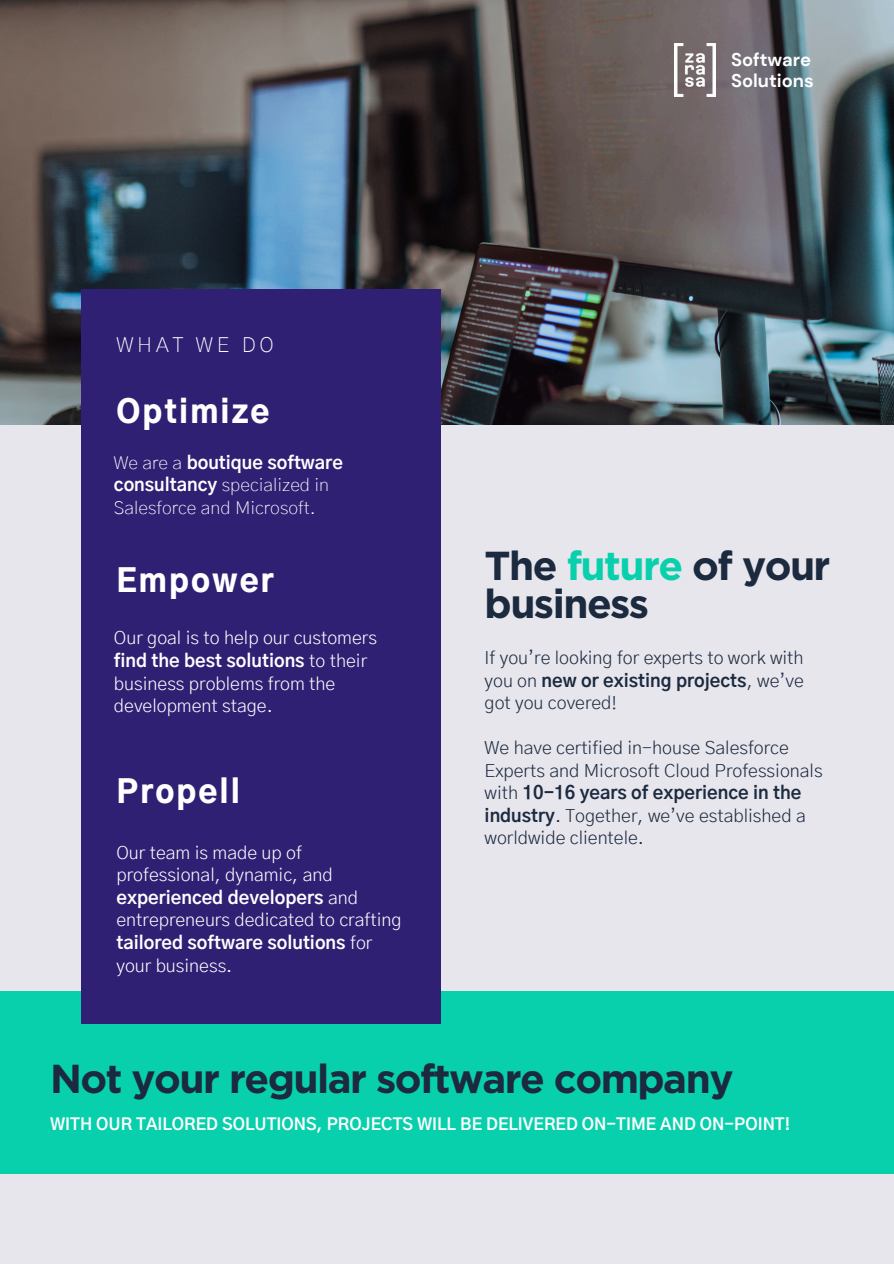
<style>
.page{position:relative;width:894px;height:1264px;background:#fff}
.page>*{position:absolute;margin:0;border:0;box-sizing:border-box;transform-origin:0 0}
.t1{font:700 40.35px/38.2px "Gotham";letter-spacing:-.04em;color:#1b2a3f}
.t2{font:900 31.05px "Gothic A1";letter-spacing:.07em;color:#fff}
.t3{font:200 21.15px "Gothic A1";letter-spacing:.175em;color:#fff}
.t4{font:700 18.45px/21.3px "DM Sans";color:#fff}
.t5{font:300 18px/22.5px "Gothic A1";color:#1b2a3f;text-align:justify}
.t6{font:300 18px/22.5px "Gothic A1";color:#fff}
.t7{font:200 18px/22.5px "Gothic A1";color:#fff}
.t8{font:700 16.5px "Gothic A1";color:#fff}
.s1{font-weight:700}
.s2{color:#09d0ac}
</style>
<div class="page">
<div style="left:0;top:0;width:893px;height:1263px;background:#e8e6ed"></div>
<img style="left:0;top:0;width:893px;height:425px">
<div style="left:0;top:991px;width:893px;height:183px;background:#09d0ac"></div>
<div style="left:82px;top:289px;width:359px;height:734px;background:#2f2074"></div>
<img style="left:674px;top:44px;width:41px;height:53px">
<p class="t4" style="left:730px;top:49px;width:84px">Software<br>Solutions</p>
<h1 class="t3" style="left:116px;top:335px;width:159px">WHAT WE DO</h1>
<h3 class="t2" style="left:116px;top:399px;width:154px">Optimize</h3>
<h2 class="t7" style="left:114px;top:452px;width:230px">We are a <span class="s1">boutique software consultancy</span> specialized in<br>Salesforce and Microsoft.</h2>
<p class="t2" style="left:116px;top:567px;width:159px">Empower</p>
<h2 class="t6" style="left:114px;top:628px;width:264px">Our goal is to help our customers <span class="s1">find the best solutions</span> to their business problems from the development stage.</h2>
<p class="t2" style="left:116px;top:778px;width:125px">Propell</p>
<p class="t6" style="left:116px;top:842px;width:286px">Our team is made up of professional, dynamic, and <span class="s1">experienced developers</span> and entrepreneurs dedicated to crafting <span class="s1">tailored software solutions</span> for your business.</p>
<p class="t1" style="left:484px;top:546px;width:347px">The <span class="s2">future</span> of your business</p>
<p class="t5" style="left:484px;top:647px;width:321px">If you’re looking for experts to work with you on <span class="s1">new or existing projects</span>, we’ve got you covered!</p>
<h2 class="t5" style="left:484px;top:737px;width:339px;text-align:left">We have certified in-house Salesforce Experts and Microsoft Cloud Professionals with <span class="s1">10-16 years of experience in the industry</span>. Together, we’ve established a worldwide clientele.</h2>
<h1 class="t1" style="left:50px;top:1059px;width:684px">Not your regular software company</h1>
<h4 class="t8" style="left:50px;top:1116px;width:741px">WITH OUR TAILORED SOLUTIONS, PROJECTS WILL BE DELIVERED ON-TIME AND ON-POINT!</h4>
</div>
